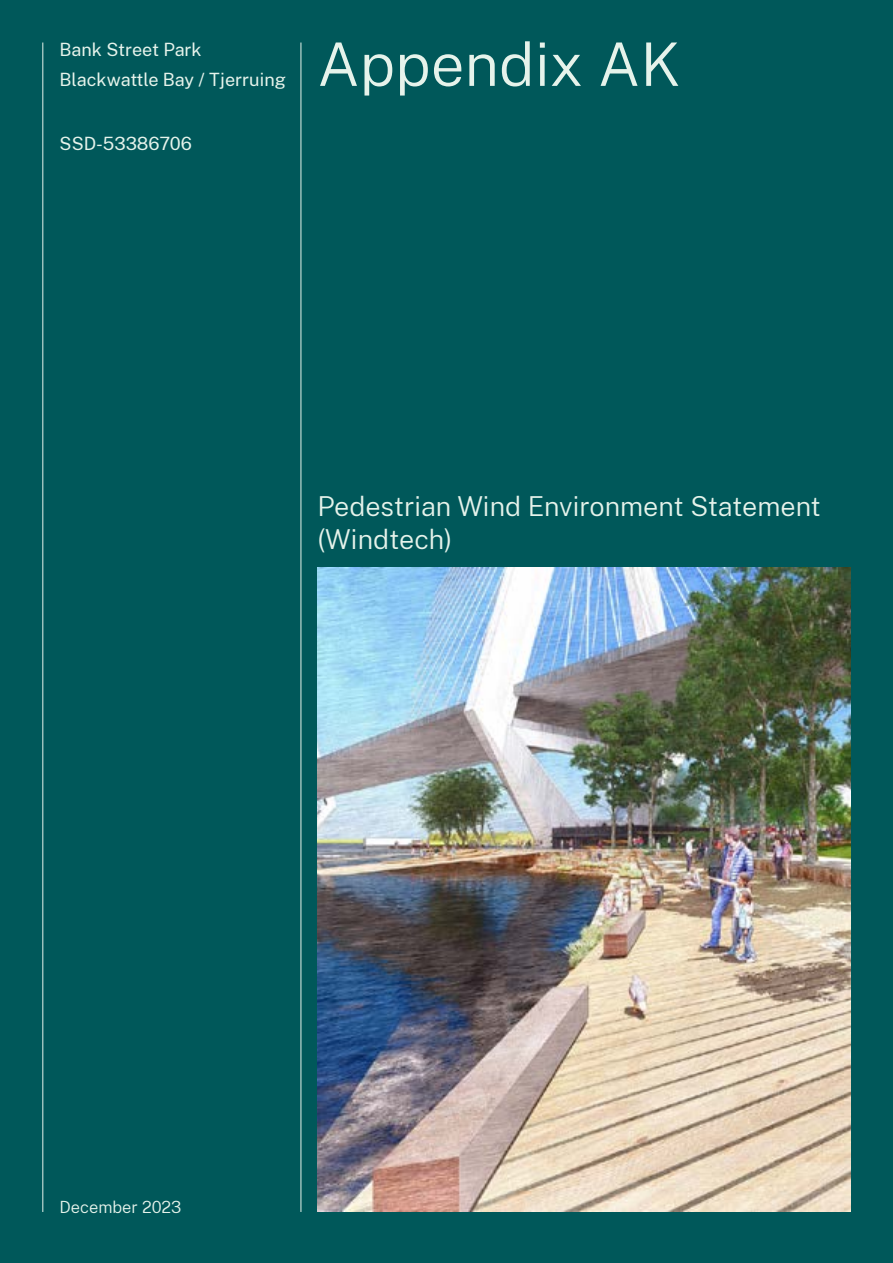
<style>
.page{position:relative;width:893px;height:1263px;background:#00585a}
.page>*{position:absolute;margin:0;border:0;box-sizing:border-box;transform-origin:0 0}
.t1{font:300 60px "Public Sans";color:#e6f3eb}
.t2{font:300 27px/33px "Public Sans";color:#e6f3eb}
.t3{font:18px/30px "Public Sans";color:#e6f3eb}
.t4{font:300 16.5px "Public Sans";color:#e6f3eb}
</style>
<div class="page">
<img style="left:317px;top:568px;width:533px;height:644px">
<hr style="left:301px;top:43px;width:1px;height:1169px;background:#e6f3eb">
<hr style="left:43px;top:43px;width:1px;height:1169px;background:#e6f3eb">
<p class="t3" style="left:60px;top:33px;width:228px">Bank Street Park<br>Blackwattle Bay / Tjerruing</p>
<p class="t3" style="left:60px;top:127px;width:134px">SSD-53386706</p>
<h1 class="t1" style="left:317px;top:23px;width:365px">Appendix AK</h1>
<h2 class="t2" style="left:317px;top:488px;width:505px">Pedestrian Wind Environment Statement (Windtech)</h2>
<p class="t4" style="left:60px;top:1195px;width:123px">December 2023</p>
</div>
